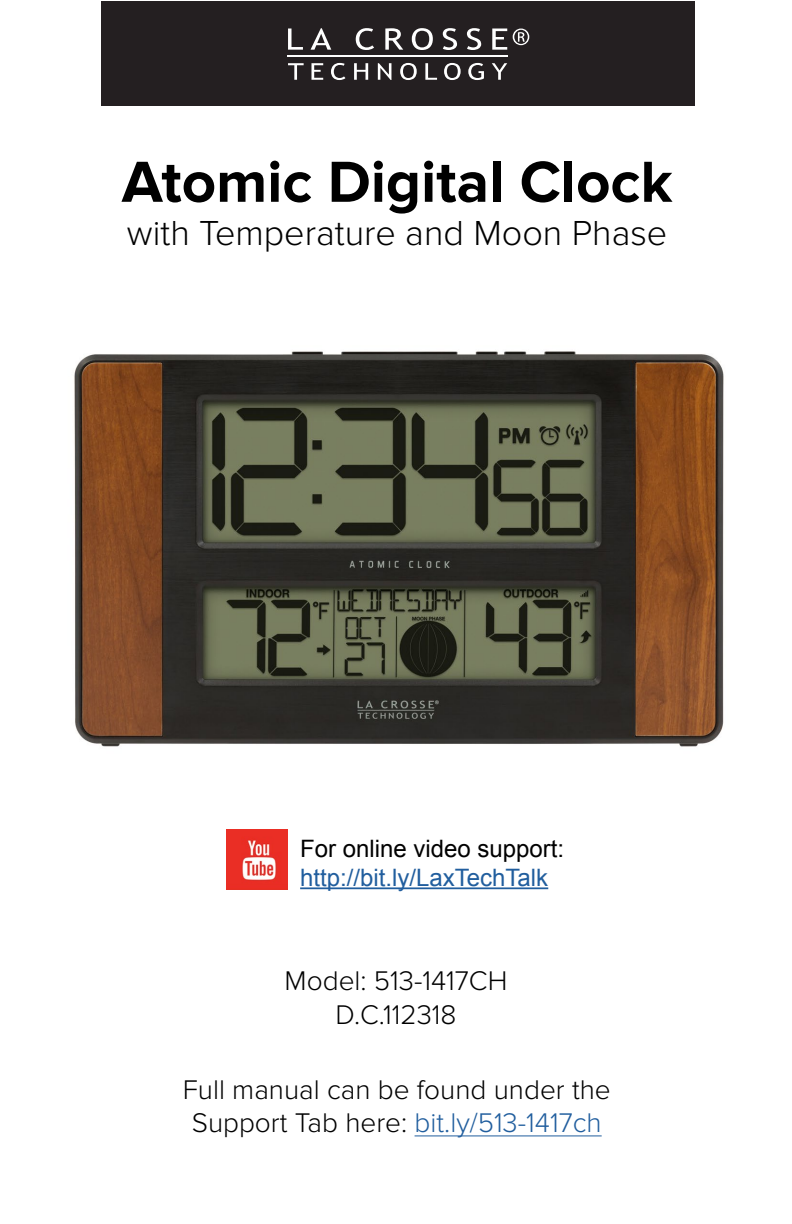
<style>
.page{position:relative;width:792px;height:1224px;background:#fff}
.page>*{position:absolute;margin:0;border:0;box-sizing:border-box;transform-origin:0 0}
.t1{font:700 60px "Proxima Nova";color:#000}
.t2{font:300 36px "Proxima Nova";color:#000}
.t3{font:300 28px/33.6px "Proxima Nova";color:#000;text-align:center}
.t4{font:24px "Arial";color:#215e9e}
.t5{font:24px "Arial";color:#000}
.s1{color:#215e9e}
</style>
<div class="page">
<img style="left:227px;top:830px;width:61px;height:60px">
<hr style="left:300px;top:887px;width:248px;height:2px;background:#215e9e">
<div style="left:101px;top:1px;width:594px;height:105px;background:#241f21"></div>
<hr style="left:288px;top:55px;width:220px;height:2px;background:#fff">
<svg style="left:288px;top:29px;width:15px;height:21px"></svg>
<svg style="left:311px;top:28px;width:20px;height:22px"></svg>
<svg style="left:356px;top:28px;width:18px;height:22px"></svg>
<svg style="left:385px;top:28px;width:18px;height:22px"></svg>
<svg style="left:412px;top:28px;width:21px;height:22px"></svg>
<svg style="left:443px;top:28px;width:14px;height:22px"></svg>
<svg style="left:467px;top:28px;width:14px;height:22px"></svg>
<svg style="left:492px;top:29px;width:15px;height:21px"></svg>
<svg style="left:288px;top:63px;width:16px;height:17px"></svg>
<svg style="left:311px;top:63px;width:12px;height:17px"></svg>
<svg style="left:331px;top:63px;width:14px;height:17px"></svg>
<svg style="left:354px;top:63px;width:14px;height:17px"></svg>
<svg style="left:378px;top:63px;width:13px;height:17px"></svg>
<svg style="left:400px;top:63px;width:17px;height:17px"></svg>
<svg style="left:425px;top:63px;width:12px;height:17px"></svg>
<svg style="left:444px;top:63px;width:17px;height:17px"></svg>
<svg style="left:468px;top:63px;width:16px;height:17px"></svg>
<svg style="left:492px;top:63px;width:15px;height:17px"></svg>
<svg style="left:513px;top:29px;width:16px;height:16px"></svg>
<hr style="left:415px;top:1136px;width:187px;height:1px;background:#215e9e">
<img style="left:74px;top:351px;width:650px;height:396px">
<h1 class="t1" style="left:122px;top:147px;width:552px">Atomic Digital Clock</h1>
<p class="t2" style="left:127px;top:212px;width:542px">with Temperature and Moon Phase</p>
<p class="t5" style="left:300px;top:833px;width:266px">For online video support:</p>
<p class="t4" style="left:300px;top:862px;width:250px">http://bit.ly/LaxTechTalk</p>
<p class="t3" style="left:285px;top:964px;width:224px">Model: 513-1417CH<br>D.C.112318</p>
<p class="t3" style="left:183px;top:1073px;width:430px">Full manual can be found under the<br>Support Tab here: <span class="s1">bit.ly/513-1417ch</span></p>
</div>
